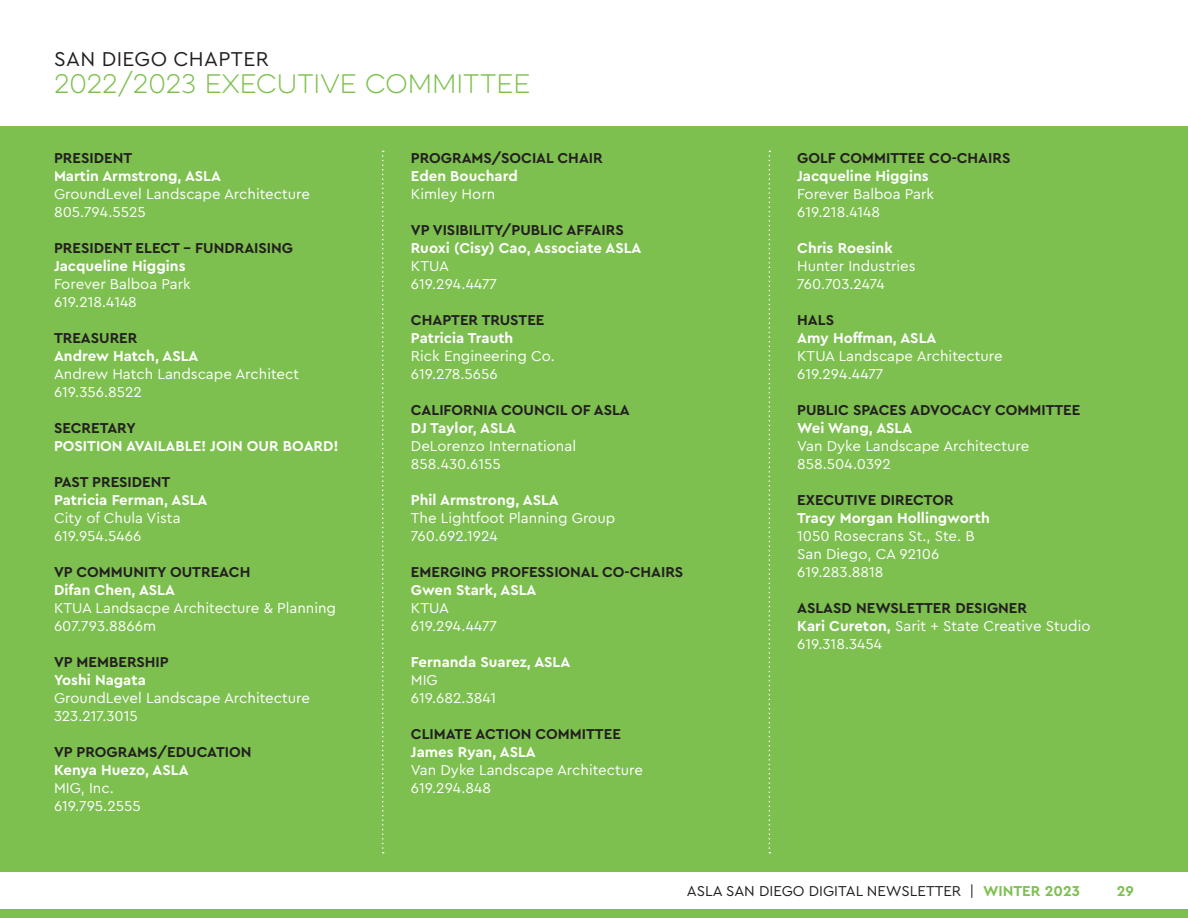
<style>
.page{position:relative;width:1188px;height:918px;background:#fff}
.page>*{position:absolute;margin:0;border:0;box-sizing:border-box;transform-origin:0 0}
.t1{font:100 24px "Eveleth Clean";color:#7dc04f}
.t2{font:21px "Cera PRO";letter-spacing:.02em;color:#231f20}
.t3{font:15px/18px "Cera PRO";color:#fff}
.t4{font:700 15px "Cera PRO";color:#fff}
.t5{font:700 15px "Cera PRO";color:#231f20}
.t6{font:15px "Cera PRO";color:#231f20}
.t7{font:700 15px "Cera PRO";color:#7dc04f}
.s1{font-weight:700;color:#231f20}
.s2{font-weight:700}
.s3{font-weight:700;color:#7dc04f}
</style>
<div class="page">
<div style="left:0;top:909px;width:1188px;height:9px;background:#7dc04f"></div>
<div style="left:0;top:126px;width:1188px;height:746px;background:#7dc04f"></div>
<svg style="left:382px;top:151px;width:2px;height:702px"></svg>
<svg style="left:769px;top:151px;width:1px;height:702px"></svg>
<h2 class="t2" style="left:54px;top:45px;width:216px">SAN DIEGO CHAPTER</h2>
<h1 class="t1" style="left:54px;top:67px;width:478px">2022/2023 EXECUTIVE COMMITTEE</h1>
<p class="t5" style="left:54px;top:148px;width:80px">PRESIDENT</p>
<p class="t4" style="left:54px;top:166px;width:169px">Martin Armstrong, ASLA</p>
<p class="t3" style="left:54px;top:184px;width:258px">GroundLevel Landscape Architecture<br>805.794.5525</p>
<p class="t5" style="left:54px;top:238px;width:241px">PRESIDENT ELECT - FUNDRAISING</p>
<p class="t4" style="left:54px;top:256px;width:133px">Jacqueline Higgins</p>
<p class="t3" style="left:54px;top:274px;width:138px">Forever Balboa Park<br>619.218.4148</p>
<p class="t5" style="left:54px;top:328px;width:85px">TREASURER</p>
<p class="t4" style="left:54px;top:346px;width:146px">Andrew Hatch, ASLA</p>
<p class="t3" style="left:54px;top:364px;width:247px">Andrew Hatch Landscape Architect<br>619.356.8522</p>
<p class="t5" style="left:54px;top:418px;width:83px">SECRETARY</p>
<p class="t4" style="left:54px;top:436px;width:286px">POSITION AVAILABLE! JOIN OUR BOARD!</p>
<p class="t5" style="left:54px;top:472px;width:118px">PAST PRESIDENT</p>
<p class="t4" style="left:54px;top:490px;width:155px">Patricia Ferman, ASLA</p>
<p class="t3" style="left:54px;top:508px;width:128px">City of Chula Vista<br>619.954.5466</p>
<p class="t5" style="left:54px;top:562px;width:198px">VP COMMUNITY OUTREACH</p>
<p class="t4" style="left:54px;top:580px;width:123px">Difan Chen, ASLA</p>
<p class="t3" style="left:54px;top:598px;width:284px">KTUA Landsacpe Architecture &amp; Planning<br>607.793.8866m</p>
<p class="t5" style="left:54px;top:652px;width:116px">VP MEMBERSHIP</p>
<p class="t4" style="left:54px;top:670px;width:93px">Yoshi Nagata</p>
<p class="t3" style="left:54px;top:688px;width:258px">GroundLevel Landscape Architecture<br>323.217.3015</p>
<p class="t5" style="left:54px;top:742px;width:199px">VP PROGRAMS/EDUCATION</p>
<p class="t4" style="left:54px;top:760px;width:136px">Kenya Huezo, ASLA</p>
<p class="t3" style="left:54px;top:778px;width:88px">MIG, Inc.<br>619.795.2555</p>
<p class="t5" style="left:411px;top:148px;width:193px">PROGRAMS/SOCIAL CHAIR</p>
<p class="t4" style="left:411px;top:166px;width:108px">Eden Bouchard</p>
<p class="t3" style="left:411px;top:184px;width:86px">Kimley Horn</p>
<p class="t5" style="left:411px;top:220px;width:214px">VP VISIBILITY/PUBLIC AFFAIRS</p>
<p class="t4" style="left:411px;top:238px;width:232px">Ruoxi (Cisy) Cao, Associate ASLA</p>
<p class="t3" style="left:411px;top:256px;width:88px">KTUA<br>619.294.4477</p>
<p class="t5" style="left:411px;top:310px;width:135px">CHAPTER TRUSTEE</p>
<p class="t4" style="left:411px;top:328px;width:104px">Patricia Trauth</p>
<p class="t3" style="left:411px;top:346px;width:145px">Rick Engineering Co.<br>619.278.5656</p>
<p class="t5" style="left:411px;top:400px;width:220px">CALIFORNIA COUNCIL OF ASLA</p>
<p class="t4" style="left:411px;top:418px;width:107px">DJ Taylor, ASLA</p>
<p class="t3" style="left:411px;top:436px;width:167px">DeLorenzo International<br>858.430.6155</p>
<p class="t4" style="left:411px;top:490px;width:149px">Phil Armstrong, ASLA</p>
<p class="t3" style="left:411px;top:508px;width:206px">The Lightfoot Planning Group<br>760.692.1924</p>
<p class="t5" style="left:411px;top:562px;width:274px">EMERGING PROFESSIONAL CO-CHAIRS</p>
<p class="t4" style="left:411px;top:580px;width:127px">Gwen Stark, ASLA</p>
<p class="t3" style="left:411px;top:598px;width:88px">KTUA<br>619.294.4477</p>
<p class="t4" style="left:411px;top:652px;width:161px">Fernanda Suarez, ASLA</p>
<p class="t3" style="left:411px;top:670px;width:87px">MIG<br>619.682.3841</p>
<p class="t5" style="left:411px;top:724px;width:211px">CLIMATE ACTION COMMITTEE</p>
<p class="t4" style="left:411px;top:742px;width:126px">James Ryan, ASLA</p>
<p class="t3" style="left:411px;top:760px;width:234px">Van Dyke Landscape Architecture<br>619.294.848</p>
<p class="t5" style="left:797px;top:148px;width:215px">GOLF COMMITTEE CO-CHAIRS</p>
<p class="t4" style="left:797px;top:166px;width:133px">Jacqueline Higgins</p>
<p class="t3" style="left:797px;top:184px;width:138px">Forever Balboa Park<br>619.218.4148</p>
<p class="t4" style="left:797px;top:238px;width:97px">Chris Roesink</p>
<p class="t3" style="left:797px;top:256px;width:120px">Hunter Industries<br>760.703.2474</p>
<p class="t5" style="left:797px;top:310px;width:38px">HALS</p>
<p class="t4" style="left:797px;top:328px;width:141px">Amy Hoffman, ASLA</p>
<p class="t3" style="left:797px;top:346px;width:207px">KTUA Landscape Architecture<br>619.294.4477</p>
<p class="t5" style="left:797px;top:400px;width:285px">PUBLIC SPACES ADVOCACY COMMITTEE</p>
<p class="t4" style="left:797px;top:418px;width:117px">Wei Wang, ASLA</p>
<p class="t3" style="left:797px;top:436px;width:234px">Van Dyke Landscape Architecture<br>858.504.0392</p>
<p class="t5" style="left:797px;top:490px;width:158px">EXECUTIVE DIRECTOR</p>
<p class="t4" style="left:797px;top:508px;width:194px">Tracy Morgan Hollingworth</p>
<p class="t3" style="left:797px;top:526px;width:179px">1050 Rosecrans St., Ste. B<br>San Diego, CA 92106<br>619.283.8818</p>
<p class="t3" style="left:797px;top:598px;width:295px"><span class="s1">ASLASD NEWSLETTER DESIGNER<br></span><span class="s2">Kari Cureton,</span> Sarit + State Creative Studio<br>619.318.3454</p>
<p class="t6" style="left:687px;top:881px;width:395px">ASLA SAN DIEGO DIGITAL NEWSLETTER | <span class="s3">WINTER 2023</span></p>
<p class="t7" style="left:1117px;top:881px;width:19px">29</p>
</div>
